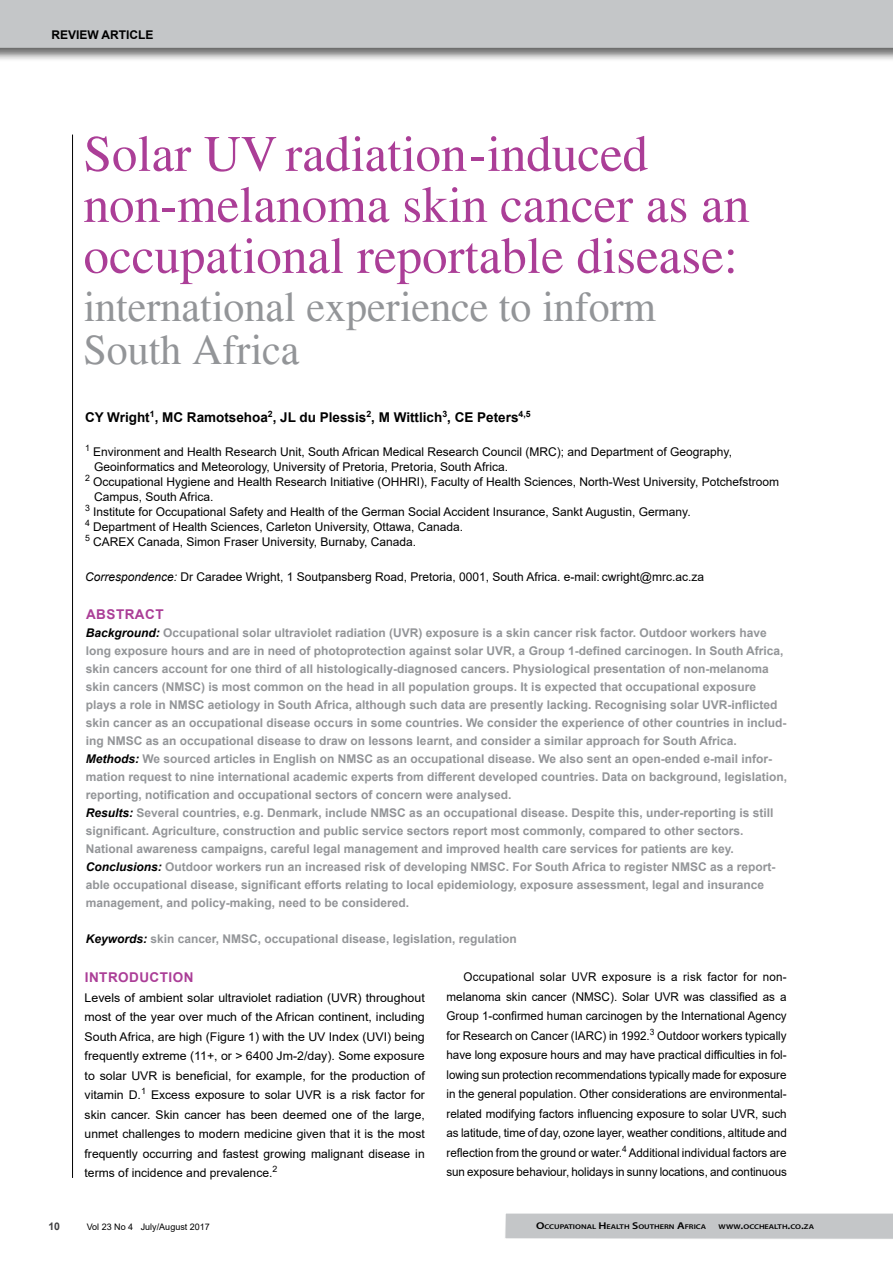
<style>
.page{position:relative;width:893px;height:1263px;background:#fff}
.page>*{position:absolute;margin:0;border:0;box-sizing:border-box;transform-origin:0 0}
.t1{font:51px/51px "Times";color:#ab3e97}
.t2{font:42px/43.5px "Times";color:#939598}
.t3{font:700 13.5px "Arial";color:#000}
.t4{font:700 13.5px "Arial";letter-spacing:.035em;color:#ab3e97}
.t5{font:12px/19.5px "Arial";color:#000;text-align:justify}
.t6{font:700 12px/18px "Arial";color:#939598}
.t7{font:700 12px "Arial";color:#000}
.t8{font:700 10.5px "Arial";color:#414042}
.t9{font:9px "Arial";color:#000}
.t10{font:600 6.9px "Myriad Pro";color:#000;scale:1.21 1}
.s1{font-style:italic}
.s2{font-style:italic;color:#000}
.s3{font-size:9.9px}
</style>
<div class="page">
<div style="left:0;top:0;width:893px;height:62px;background:#000;opacity:.6"></div>
<div style="left:0;top:0;width:893px;height:48px;background:#c4c6c8"></div>
<svg style="left:505px;top:1213px;width:388px;height:26px;background:#c6c8ca"></svg>
<hr style="left:72px;top:135px;width:1px;height:1043px;background:#000">
<p class="t7" style="left:51px;top:27px;width:104px">REVIEW ARTICLE</p>
<h1 class="t1" style="left:84px;top:128px;width:667px">Solar UV radiation-induced non-melanoma skin cancer as an occupational reportable disease:</h1>
<h2 class="t2" style="left:84px;top:285px;width:574px">international experience to inform<br>South Africa</h2>
<p class="t3" style="left:85px;top:408px;width:447px">CY Wright<sup>1</sup>, MC Ramotsehoa<sup>2</sup>, JL du Plessis<sup>2</sup>, M Wittlich<sup>3</sup>, CE Peters<sup>4,5</sup></p>
<p class="t5" style="left:85px;top:442px;width:648px"><sup>1</sup> Environment and Health Research Unit, South African Medical Research Council (MRC); and Department of Geography,</p>
<p class="t5" style="left:94px;top:457px;width:415px">Geoinformatics and Meteorology, University of Pretoria, Pretoria, South Africa.</p>
<p class="t5" style="left:85px;top:472px;width:696px"><sup>2</sup> Occupational Hygiene and Health Research Initiative (OHHRI), Faculty of Health Sciences, North-West University, Potchefstroom</p>
<p class="t5" style="left:94px;top:487px;width:121px">Campus, South Africa.</p>
<p class="t5" style="left:85px;top:502px;width:607px"><sup>3</sup> Institute for Occupational Safety and Health of the German Social Accident Insurance, Sankt Augustin, Germany.</p>
<p class="t5" style="left:85px;top:517px;width:380px"><sup>4</sup> Department of Health Sciences, Carleton University, Ottawa, Canada.</p>
<p class="t5" style="left:85px;top:532px;width:333px"><sup>5</sup> CAREX Canada, Simon Fraser University, Burnaby, Canada.</p>
<p class="t5" style="left:85px;top:567px;width:621px"><span class="s1">Correspondence:</span> Dr Caradee Wright, 1 Soutpansberg Road, Pretoria, 0001, South Africa. e-mail: cwright@mrc.ac.za</p>
<p class="t4" style="left:86px;top:605px;width:79px">ABSTRACT</p>
<p class="t6" style="left:86px;top:624px;width:703px"><span class="s2">Background:</span> Occupational solar ultraviolet radiation (UVR) exposure is a skin cancer risk factor. Outdoor workers have long exposure hours and are in need of photoprotection against solar UVR, a Group 1-defined carcinogen. In South Africa, skin cancers account for one third of all histologically-diagnosed cancers. Physiological presentation of non-melanoma skin cancers (NMSC) is most common on the head in all population groups. It is expected that occupational exposure plays a role in NMSC aetiology in South Africa, although such data are presently lacking. Recognising solar UVR-inflicted skin cancer as an occupational disease occurs in some countries. We consider the experience of other countries in includ&shy;ing NMSC as an occupational disease to draw on lessons learnt, and consider a similar approach for South Africa.<br><span class="s2">Methods:</span> We sourced articles in English on NMSC as an occupational disease. We also sent an open-ended e-mail infor&shy;mation request to nine international academic experts from different developed countries. Data on background, legislation, reporting, notification and occupational sectors of concern were analysed.<br><span class="s2">Results:</span> Several countries, e.g. Denmark, include NMSC as an occupational disease. Despite this, under-reporting is still significant. Agriculture, construction and public service sectors report most commonly, compared to other sectors.<br>National awareness campaigns, careful legal management and improved health care services for patients are key.<br><span class="s2">Conclusions:</span> Outdoor workers run an increased risk of developing NMSC. For South Africa to register NMSC as a report&shy;able occupational disease, significant efforts relating to local epidemiology, exposure assessment, legal and insurance management, and policy-making, need to be considered.</p>
<p class="t6" style="left:86px;top:930px;width:432px"><span class="s2">Keywords:</span> skin cancer, NMSC, occupational disease, legislation, regulation</p>
<p class="t5" style="left:446px;top:967px;width:342px;text-indent:17px">Occupational solar UVR exposure is a risk factor for non&shy;melanoma skin cancer (NMSC). Solar UVR was classified as a Group 1-confirmed human carcinogen by the International Agency for Research on Cancer (IARC) in 1992.<sup>3</sup> Outdoor workers typically have long exposure hours and may have practical difficulties in fol&shy;lowing sun protection recommendations typically made for exposure in the general population. Other considerations are environmental&shy;related modifying factors influencing exposure to solar UVR, such as latitude, time of day, ozone layer, weather conditions, altitude and reflection from the ground or water.<sup>4</sup> Additional individual factors are sun exposure behaviour, holidays in sunny locations, and continuous</p>
<p class="t4" style="left:85px;top:968px;width:110px">INTRODUCTION</p>
<p class="t5" style="left:85px;top:988px;width:342px">Levels of ambient solar ultraviolet radiation (UVR) throughout most of the year over much of the African continent, including South Africa, are high (Figure 1) with the UV Index (UVI) being frequently extreme (11+, or &gt; 6400 Jm-2/day). Some exposure to solar UVR is beneficial, for example, for the production of vitamin D.<sup>1</sup> Excess exposure to solar UVR is a risk factor for skin cancer. Skin cancer has been deemed one of the large, unmet challenges to modern medicine given that it is the most frequently occurring and fastest growing malignant disease in terms of incidence and prevalence.<sup>2</sup></p>
<p class="t8" style="left:48px;top:1219px;width:13px">10</p>
<p class="t9" style="left:87px;top:1220px;width:125px">Vol 23 No 4 July/August 2017</p>
<p class="t10" style="left:536px;top:1222px;width:142px"><span class="s3">O</span>CCUPATIONAL <span class="s3">H</span>EALTH <span class="s3">S</span>OUTHERN <span class="s3">A</span>FRICA</p>
<p class="t10" style="left:719px;top:1222px;width:80px">WWW<span class="s3">.</span>OCCHEALTH<span class="s3">.</span>CO<span class="s3">.</span>ZA</p>
</div>
